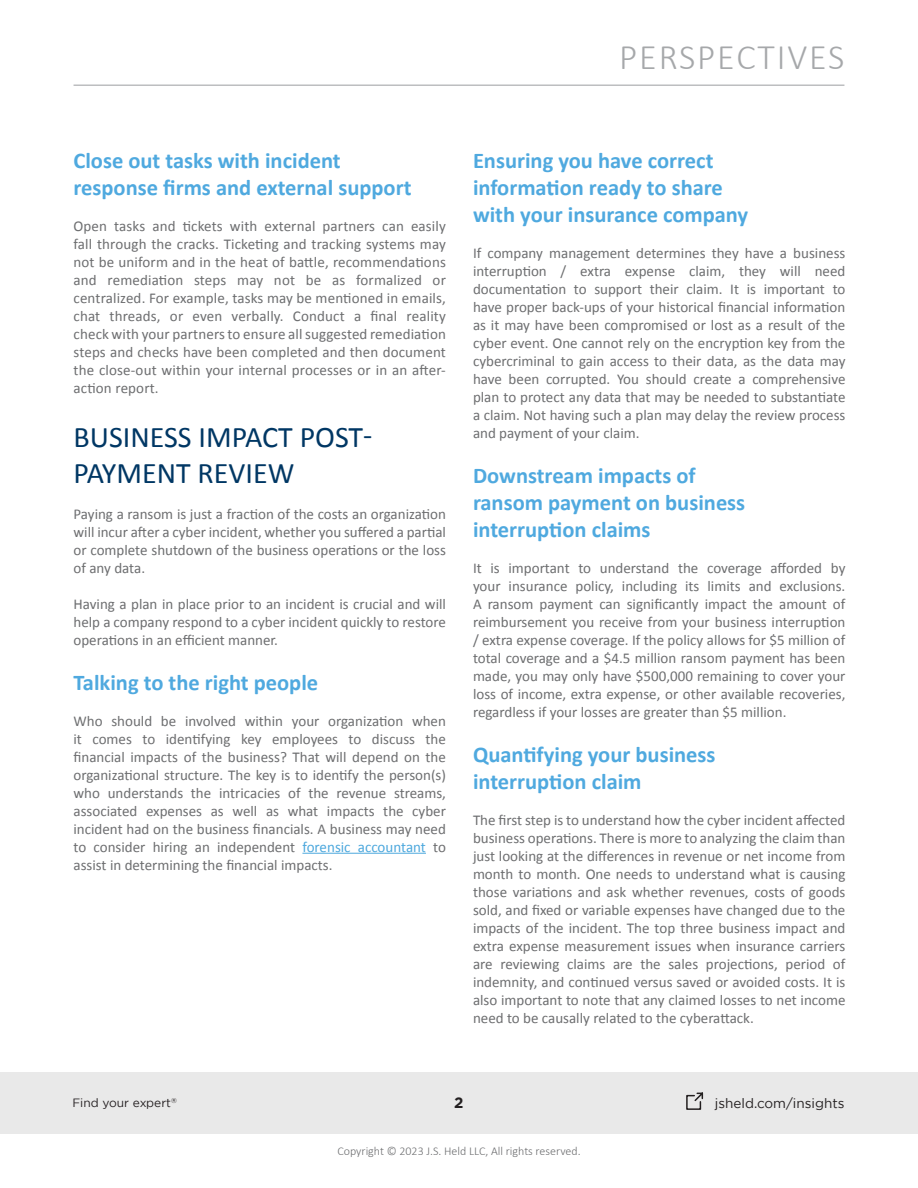
<style>
.page{position:relative;width:918px;height:1188px;background:#fff}
.page>*{position:absolute;margin:0;border:0;box-sizing:border-box;transform-origin:0 0}
.t1{font:300 36px "Calibri";letter-spacing:.05em;color:#a6a8aa}
.Main_Titles{font:30px/36px "Calibri";color:#003764}
.Subtitles{font:700 22.5px/27px "Calibri";color:#4fa9df}
.Text_Styles{font:15px/18px "Calibri";color:#6d6e70;text-align:justify}
.t2{font:700 15px "Gotham";color:#231f20}
.t3{font:13.5px "Gotham";color:#231f20}
.t4{font:300 12px "Calibri";color:#6d6e70}
.t5{font:12px "Gotham";color:#241f21}
.t6{font:7.05px "Gotham";color:#241f21}
.s1{color:#4da8dd}
</style>
<div class="page">
<div style="left:0;top:1072px;width:918px;height:62px;background:#e9e9e9"></div>
<hr style="left:74px;top:85px;width:770px;height:1px;background:#a6a8ab">
<svg style="left:686px;top:1092px;width:18px;height:18px"></svg>
<hr style="left:302px;top:853px;width:124px;height:1px;background:#4da8dd">
<h1 class="t1" style="left:619px;top:35px;width:227px">PERSPECTIVES</h1>
<p class="Subtitles" style="left:74px;top:147px;width:339px">Close out tasks with incident response firms and external support</p>
<p class="Text_Styles" style="left:74px;top:216px;width:374px">Open tasks and tickets with external partners can easily fall through the cracks. Ticketing and tracking systems may not be uniform and in the heat of battle, recommendations and remediation steps may not be as formalized or centralized. For example, tasks may be mentioned in emails, chat threads, or even verbally. Conduct a final reality check with your partners to ensure all suggested remediation steps and checks have been completed and then document the close-out within your internal processes or in an after&shy;action report.</p>
<p class="Main_Titles" style="left:74px;top:417px;width:300px">BUSINESS IMPACT POST-<br>PAYMENT REVIEW</p>
<p class="Text_Styles" style="left:74px;top:504px;width:374px">Paying a ransom is just a fraction of the costs an organization will incur after a cyber incident, whether you suffered a partial or complete shutdown of the business operations or the loss of any data.</p>
<p class="Text_Styles" style="left:74px;top:594px;width:374px">Having a plan in place prior to an incident is crucial and will help a company respond to a cyber incident quickly to restore operations in an efficient manner.</p>
<p class="Subtitles" style="left:74px;top:669px;width:246px">Talking to the right people</p>
<p class="Text_Styles" style="left:74px;top:711px;width:374px">Who should be involved within your organization when it comes to identifying key employees to discuss the financial impacts of the business? That will depend on the organizational structure. The key is to identify the person(s) who understands the intricacies of the revenue streams, associated expenses as well as what impacts the cyber incident had on the business financials. A business may need to consider hiring an independent <span class="s1">forensic accountant</span> to assist in determining the financial impacts.</p>
<p class="Subtitles" style="left:473px;top:147px;width:277px">Ensuring you have correct information ready to share with your insurance company</p>
<p class="Text_Styles" style="left:473px;top:243px;width:374px">If company management determines they have a business interruption / extra expense claim, they will need documentation to support their claim. It is important to have proper back-ups of your historical financial information as it may have been compromised or lost as a result of the cyber event. One cannot rely on the encryption key from the cybercriminal to gain access to their data, as the data may have been corrupted. You should create a comprehensive plan to protect any data that may be needed to substantiate a claim. Not having such a plan may delay the review process and payment of your claim.</p>
<p class="Subtitles" style="left:473px;top:462px;width:274px">Downstream impacts of ransom payment on business interruption claims</p>
<p class="Text_Styles" style="left:473px;top:558px;width:374px">It is important to understand the coverage afforded by your insurance policy, including its limits and exclusions.<br>A ransom payment can significantly impact the amount of reimbursement you receive from your business interruption / extra expense coverage. If the policy allows for $5 million of total coverage and a $4.5 million ransom payment has been made, you may only have $500,000 remaining to cover your loss of income, extra expense, or other available recoveries, regardless if your losses are greater than $5 million.</p>
<p class="Subtitles" style="left:473px;top:741px;width:244px">Quantifying your business interruption claim</p>
<p class="Text_Styles" style="left:473px;top:810px;width:374px">The first step is to understand how the cyber incident affected business operations. There is more to analyzing the claim than just looking at the differences in revenue or net income from month to month. One needs to understand what is causing those variations and ask whether revenues, costs of goods sold, and fixed or variable expenses have changed due to the impacts of the incident. The top three business impact and extra expense measurement issues when insurance carriers are reviewing claims are the sales projections, period of indemnity, and continued versus saved or avoided costs. It is also important to note that any claimed losses to net income need to be causally related to the cyberattack.</p>
<p class="t5" style="left:72px;top:1096px;width:100px">Find your expert</p>
<p class="t2" style="left:454px;top:1093px;width:11px">2</p>
<p class="t3" style="left:715px;top:1095px;width:131px">jsheld.com/insights</p>
<p class="t6" style="left:171px;top:1096px;width:7px">®</p>
<p class="t4" style="left:337px;top:1144px;width:245px">Copyright © 2023 J.S. Held LLC, All rights reserved.</p>
</div>
